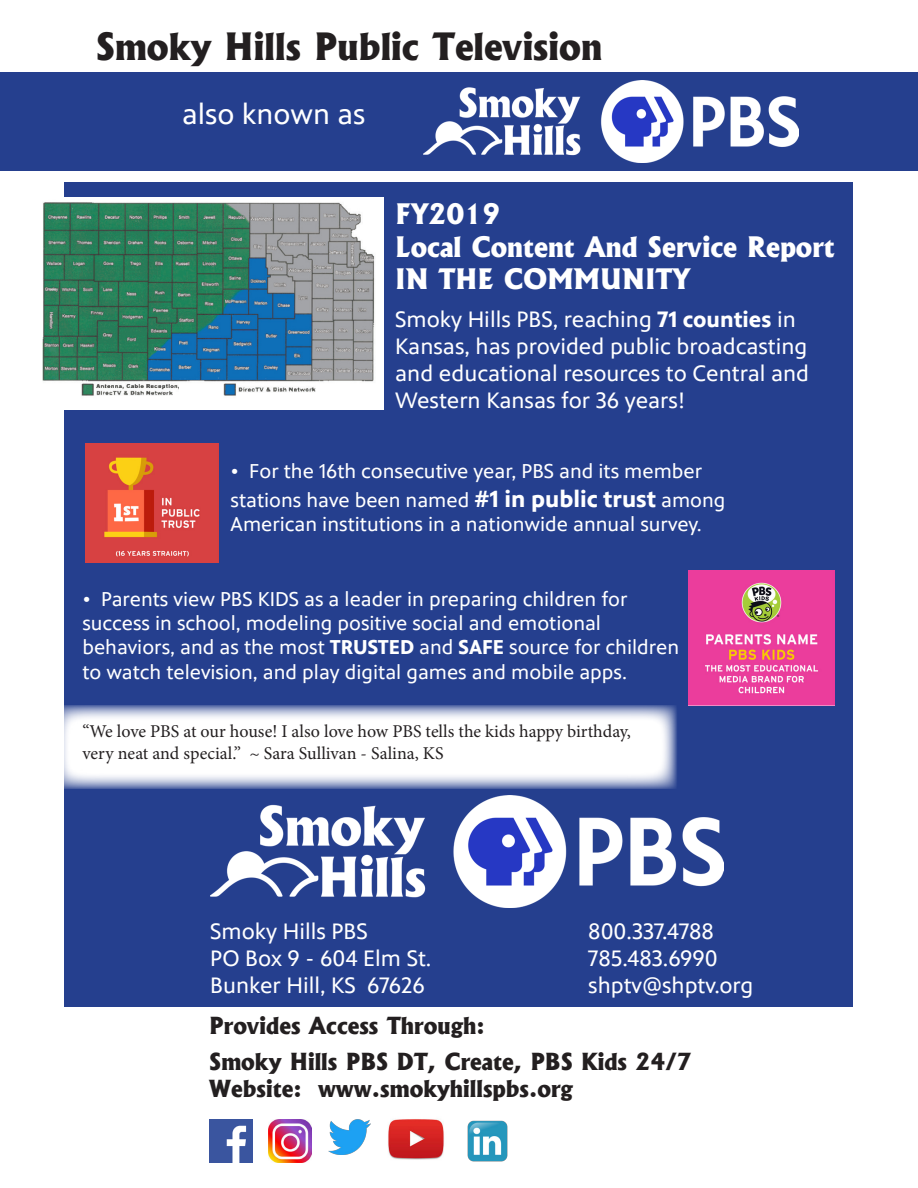
<style>
.page{position:relative;width:918px;height:1188px;background:#fff}
.page>*{position:absolute;margin:0;border:0;box-sizing:border-box;transform-origin:0 0}
.t1{font:800 36px "Albertus";color:#231f20}
.t2{font:29.1px "PBS Sans";color:#fff}
.t3{font:800 27px/32.4px "Albertus";color:#fff}
.t4{font:22.5px "PBS Sans";color:#fff}
.t5{font:800 22.5px "Albertus";color:#231f20}
.t6{font:20.25px/24.3px "PBS Sans";color:#fff}
.t7{font:18px/21.6px "Minion Pro";letter-spacing:-.005em;color:#231f20}
.s1{font-weight:700}
.s2{font-weight:700;font-size:23.7px}
</style>
<div class="page">
<div style="left:65px;top:121px;width:788px;height:886px;background:#253f8e"></div>
<svg style="left:64px;top:705px;width:613px;height:84px;background:#e3e6f0"></svg>
<div style="left:49px;top:24px;width:869px;height:157px;background:#fff"></div>
<img style="left:209px;top:1120px;width:43px;height:43px">
<img style="left:269px;top:1120px;width:42px;height:42px">
<img style="left:328px;top:1120px;width:43px;height:35px">
<img style="left:388px;top:1119px;width:56px;height:41px">
<img style="left:467px;top:1120px;width:41px;height:42px">
<img style="left:210px;top:795px;width:514px;height:113px">
<img style="left:42px;top:198px;width:342px;height:211px">
<img style="left:85px;top:444px;width:134px;height:118px">
<img style="left:688px;top:571px;width:146px;height:134px">
<div style="left:0;top:72px;width:918px;height:99px;background:#253f8e"></div>
<img style="left:424px;top:80px;width:374px;height:82px">
<p class="t1" style="left:96px;top:24px;width:508px">Smoky Hills Public Television</p>
<p class="t2" style="left:182px;top:99px;width:184px">also known as</p>
<p class="t3" style="left:395px;top:198px;width:107px">FY2019</p>
<p class="t3" style="left:395px;top:230px;width:441px">Local Content And Service Report<br>IN THE COMMUNITY</p>
<p class="t4" style="left:395px;top:307px;width:402px">Smoky Hills PBS, reaching <span class="s1">71 counties</span> in</p>
<p class="t4" style="left:395px;top:334px;width:414px">Kansas, has provided public broadcasting</p>
<p class="t4" style="left:395px;top:361px;width:415px">and educational resources to Central and</p>
<p class="t4" style="left:395px;top:388px;width:291px">Western Kansas for 36 years!</p>
<p class="t6" style="left:231px;top:460px;width:473px">• For the 16th consecutive year, PBS and its member</p>
<p class="t6" style="left:231px;top:488px;width:496px">stations have been named <span class="s2">#1 in public trust</span> among<br>American institutions in a nationwide annual survey.</p>
<p class="t6" style="left:82px;top:587px;width:547px">• Parents view PBS KIDS as a leader in preparing children for</p>
<p class="t6" style="left:82px;top:611px;width:520px">success in school, modeling positive social and emotional</p>
<p class="t6" style="left:82px;top:636px;width:598px">behaviors, and as the most <span class="s1">TRUSTED</span> and <span class="s1">SAFE</span> source for children to watch television, and play digital games and mobile apps.</p>
<p class="t7" style="left:82px;top:721px;width:550px">“We love PBS at our house! I also love how PBS tells the kids happy birthday, very neat and special.” ~ Sara Sullivan - Salina, KS</p>
<p class="t4" style="left:210px;top:919px;width:159px">Smoky Hills PBS</p>
<p class="t4" style="left:588px;top:919px;width:127px">800.337.4788</p>
<p class="t4" style="left:210px;top:946px;width:223px">PO Box 9 - 604 Elm St.</p>
<p class="t4" style="left:588px;top:946px;width:131px">785.483.6990</p>
<p class="t4" style="left:210px;top:973px;width:216px">Bunker Hill, KS 67626</p>
<p class="t4" style="left:588px;top:973px;width:167px">shptv@shptv.org</p>
<p class="t5" style="left:209px;top:1011px;width:277px">Provides Access Through:</p>
<p class="t5" style="left:209px;top:1047px;width:484px">Smoky Hills PBS DT, Create, PBS Kids 24/7</p>
<p class="t5" style="left:209px;top:1074px;width:365px">Website: www.smokyhillspbs.org</p>
</div>
